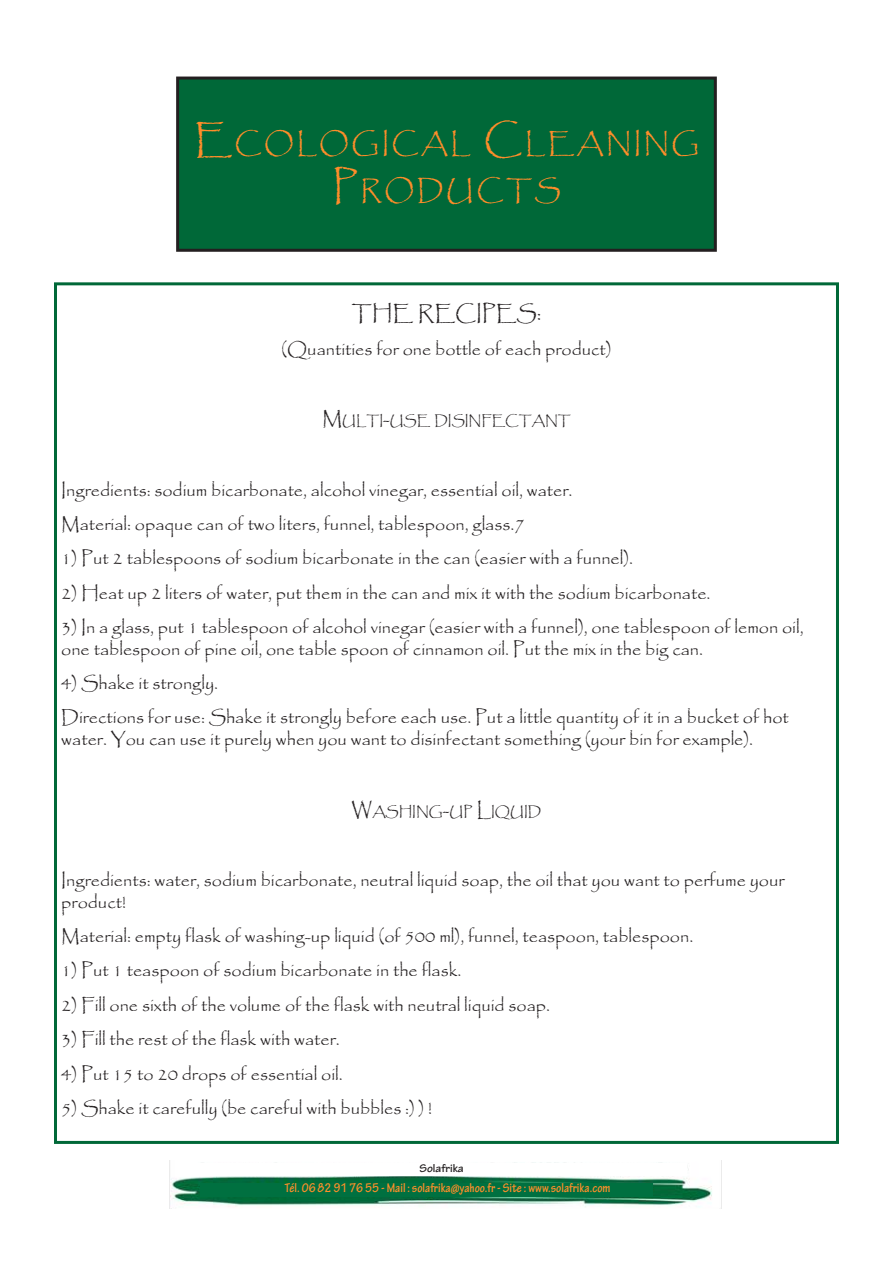
<style>
.page{position:relative;width:893px;height:1263px;background:#fff}
.page>*{position:absolute;margin:0;border:0;box-sizing:border-box;transform-origin:0 0}
.t1{font:27.3px/46.8px "Papyrus";letter-spacing:.085em;color:#fe8d2a;text-align:center}
.t2{font:21px "Papyrus";color:#231f20}
.t3{font:18px/34.3px "Papyrus";color:#231f20}
.t4{font:13.65px "Papyrus";color:#231f20}
.t5{font:700 condensed 13.5px "Tekton Pro";color:#fe8e2a}
.t6{font:700 12px "Tekton Pro";color:#231f20}
.s1{font-size:39px}
.s2{font-size:19.5px}
</style>
<div class="page">
<div style="left:178px;top:78px;width:537px;height:172px;background:#006838"></div>
<div style="left:176px;top:77px;width:541px;height:175px;border:3px solid #231f20"></div>
<img style="left:169px;top:1160px;width:553px;height:48px">
<div style="left:197px;top:1163px;width:489px;height:13px;background:#fff"></div>
<div style="left:201px;top:1183px;width:452px;height:13px;background:#007040"></div>
<h1 class="t1" style="left:194px;top:119px;width:507px"><span class="s1">E</span>COLOGICAL <span class="s1">C</span>LEANING<br><span class="s1">P</span>RODUCTS</h1>
<p class="t2" style="left:352px;top:301px;width:191px">TH E RECI PES:</p>
<p class="t3" style="left:281px;top:331px;width:332px">(Quantities for one bottle of each product)</p>
<p class="t4" style="left:322px;top:412px;width:250px"><span class="s2">M</span>ULTI<span class="s2">-</span>USE DISINFECTANT</p>
<p class="t3" style="left:61px;top:472px;width:513px">Ingredients: sodium bicarbonate, alcohol vinegar, essential oil, water.<br>Material: opaque can of two liters, funnel, tablespoon, glass.7</p>
<p class="t3" style="left:61px;top:541px;width:573px">1) Put 2 tablespoons of sodium bicarbonate in the can (easier with a funnel).</p>
<p class="t3" style="left:61px;top:575px;width:651px">2) Heat up 2 liters of water, put them in the can and mix it with the sodium bicarbonate.</p>
<p class="t3" style="left:61px;top:616px;width:744px;line-height:21.6px">3) In a glass, put 1 tablespoon of alcohol vinegar (easier with a funnel), one tablespoon of lemon oil, one tablespoon of pine oil, one table spoon of cinnamon oil. Put the mix in the big can.</p>
<p class="t3" style="left:61px;top:666px;width:729px">4) Shake it strongly.<br>Directions for use: Shake it strongly before each use. Put a little quantity of it in a bucket of hot</p>
<p class="t3" style="left:61px;top:722px;width:693px">water. You can use it purely when you want to disinfectant something (your bin for example).</p>
<p class="t4" style="left:352px;top:803px;width:191px"><span class="s2">W</span>ASHING<span class="s2">-</span>UP <span class="s2">L</span>IQUID</p>
<p class="t3" style="left:61px;top:869px;width:725px;line-height:21.6px">Ingredients: water, sodium bicarbonate, neutral liquid soap, the oil that you want to perfume your product!</p>
<p class="t3" style="left:61px;top:919px;width:633px">Material: empty flask of washing-up liquid (of 500 ml), funnel, teaspoon, tablespoon.</p>
<p class="t3" style="left:61px;top:953px;width:401px">1) Put 1 teaspoon of sodium bicarbonate in the flask.</p>
<p class="t3" style="left:61px;top:987px;width:490px">2) Fill one sixth of the volume of the flask with neutral liquid soap.</p>
<p class="t3" style="left:61px;top:1022px;width:280px">3) Fill the rest of the flask with water.</p>
<p class="t3" style="left:61px;top:1056px;width:283px">4) Put 15 to 20 drops of essential oil.</p>
<p class="t3" style="left:61px;top:1090px;width:372px">5) Shake it carefully (be careful with bubbles :) ) !</p>
<p class="t6" style="left:420px;top:1161px;width:46px">Solafrika</p>
<p class="t5" style="left:285px;top:1179px;width:327px">Tél. 06 82 91 76 55 - Mail : solafrika@yahoo.fr - Site : www.solafrika.com</p>
</div>
